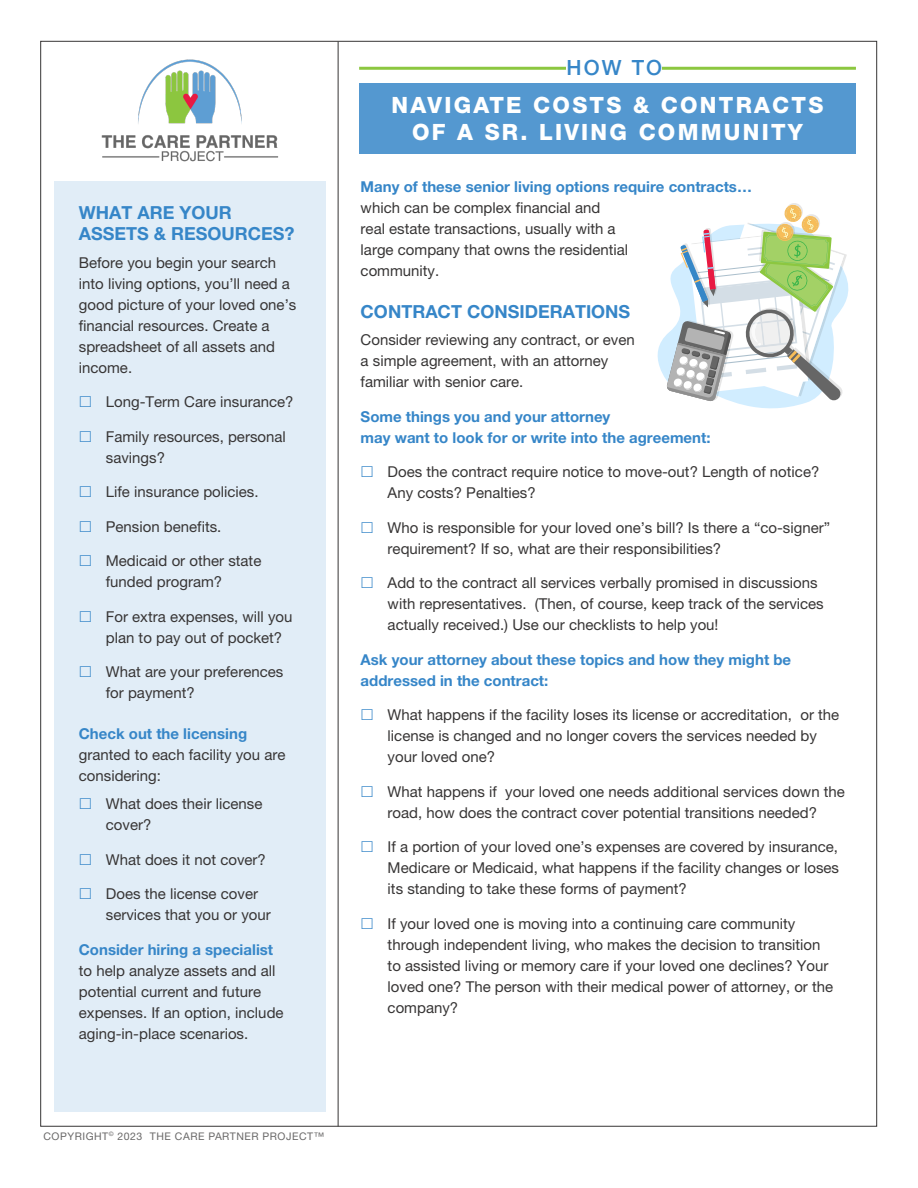
<style>
.page{position:relative;width:918px;height:1188px;background:#fff}
.page>*{position:absolute;margin:0;border:0;box-sizing:border-box;transform-origin:0 0}
.t1{font:800 22.5px/27px "Helvetica Neue LT Std";letter-spacing:.1em;color:#fff;text-align:center}
.t2{font:500 21px "Helvetica Neue LT Std";color:#3686c8}
.t3{font:700 18px/21px "Helvetica Neue LT Std";color:#3686c8}
.t4{font:15px/21px "Helvetica Neue LT Std";color:#373535}
.t5{font:700 15px/21px "Helvetica Neue LT Std";color:#3686c8}
.t6{font:10.5px "Helvetica Neue LT Std";letter-spacing:.05em;color:#696868}
.s1{font-weight:700;color:#3686c8}
</style>
<div class="page">
<div style="left:54px;top:181px;width:271px;height:931px;background:#e1edf7"></div>
<hr style="left:359px;top:67px;width:497px;height:3px;background:#8cc740">
<div style="left:359px;top:83px;width:497px;height:71px;background:#5498d0"></div>
<hr style="left:338px;top:41px;width:1px;height:1085px;background:#373535">
<img style="left:101px;top:59px;width:178px;height:103px">
<div style="left:567px;top:60px;width:95px;height:15px;background:#fff"></div>
<svg style="left:657px;top:219px;width:221px;height:199px"></svg>
<svg style="left:666px;top:203px;width:181px;height:199px"></svg>
<p class="t3" style="left:79px;top:202px;width:217px">WHAT ARE YOUR<br>ASSETS &amp; RESOURCES?</p>
<p class="t4" style="left:79px;top:252px;width:219px">Before you begin your search into living options, you’ll need a good picture of your loved one’s financial resources. Create a spreadsheet of all assets and income.</p>
<p class="t4" style="left:106px;top:391px;width:189px">Long-Term Care insurance?</p>
<p class="t4" style="left:106px;top:426px;width:182px">Family resources, personal savings?</p>
<p class="t4" style="left:106px;top:481px;width:154px">Life insurance policies.</p>
<p class="t4" style="left:106px;top:516px;width:117px">Pension benefits.</p>
<p class="t4" style="left:106px;top:550px;width:157px">Medicaid or other state funded program?</p>
<p class="t4" style="left:106px;top:606px;width:188px">For extra expenses, will you plan to pay out of pocket?</p>
<p class="t4" style="left:106px;top:661px;width:179px">What are your preferences for payment?</p>
<p class="t4" style="left:79px;top:723px;width:208px"><span class="s1">Check out the licensing </span>granted to each facility you are considering:</p>
<p class="t4" style="left:106px;top:793px;width:158px">What does their license cover?</p>
<p class="t4" style="left:106px;top:849px;width:162px">What does it not cover?</p>
<p class="t4" style="left:106px;top:883px;width:167px">Does the license cover services that you or your</p>
<p class="t4" style="left:79px;top:939px;width:206px"><span class="s1">Consider hiring a specialist </span>to help analyze assets and all potential current and future expenses. If an option, include aging-in-place scenarios.</p>
<p class="t6" style="left:44px;top:1130px;width:282px">COPYRIGHT<sup>©</sup> 2023 THE CARE PARTNER PROJECT™</p>
<p class="t2" style="left:567px;top:55px;width:97px">HOW TO</p>
<h1 class="t1" style="left:392px;top:92px;width:433px">NAVIGATE COSTS &amp; CONTRACTS<br>OF A SR. LIVING COMMUNITY</h1>
<p class="t5" style="left:361px;top:176px;width:393px">Many of these senior living options require contracts…</p>
<p class="t4" style="left:361px;top:197px;width:269px">which can be complex financial and real estate transactions, usually with a large company that owns the residential community.</p>
<p class="t3" style="left:361px;top:300px;width:271px">CONTRACT CONSIDERATIONS</p>
<p class="t4" style="left:361px;top:329px;width:276px">Consider reviewing any contract, or even a simple agreement, with an attorney familiar with senior care.</p>
<p class="t5" style="left:361px;top:406px;width:351px">Some things you and your attorney<br>may want to look for or write into the agreement:</p>
<p class="t4" style="left:388px;top:461px;width:433px">Does the contract require notice to move-out? Length of notice?<br>Any costs? Penalties?</p>
<p class="t4" style="left:388px;top:517px;width:444px">Who is responsible for your loved one’s bill? Is there a “co-signer” requirement? If so, what are their responsibilities?</p>
<p class="t4" style="left:388px;top:572px;width:438px">Add to the contract all services verbally promised in discussions with representatives. (Then, of course, keep track of the services actually received.) Use our checklists to help you!</p>
<p class="t5" style="left:361px;top:649px;width:432px">Ask your attorney about these topics and how they might be addressed in the contract:</p>
<p class="t4" style="left:388px;top:704px;width:453px">What happens if the facility loses its license or accreditation, or the license is changed and no longer covers the services needed by your loved one?</p>
<p class="t4" style="left:388px;top:781px;width:459px">What happens if your loved one needs additional services down the road, how does the contract cover potential transitions needed?</p>
<p class="t4" style="left:388px;top:836px;width:453px;text-align:justify">If a portion of your loved one’s expenses are covered by insurance, Medicare or Medicaid, what happens if the facility changes or loses its standing to take these forms of payment?</p>
<p class="t4" style="left:388px;top:913px;width:447px">If your loved one is moving into a continuing care community through independent living, who makes the decision to transition to assisted living or memory care if your loved one declines? Your loved one? The person with their medical power of attorney, or the company?</p>
</div>
